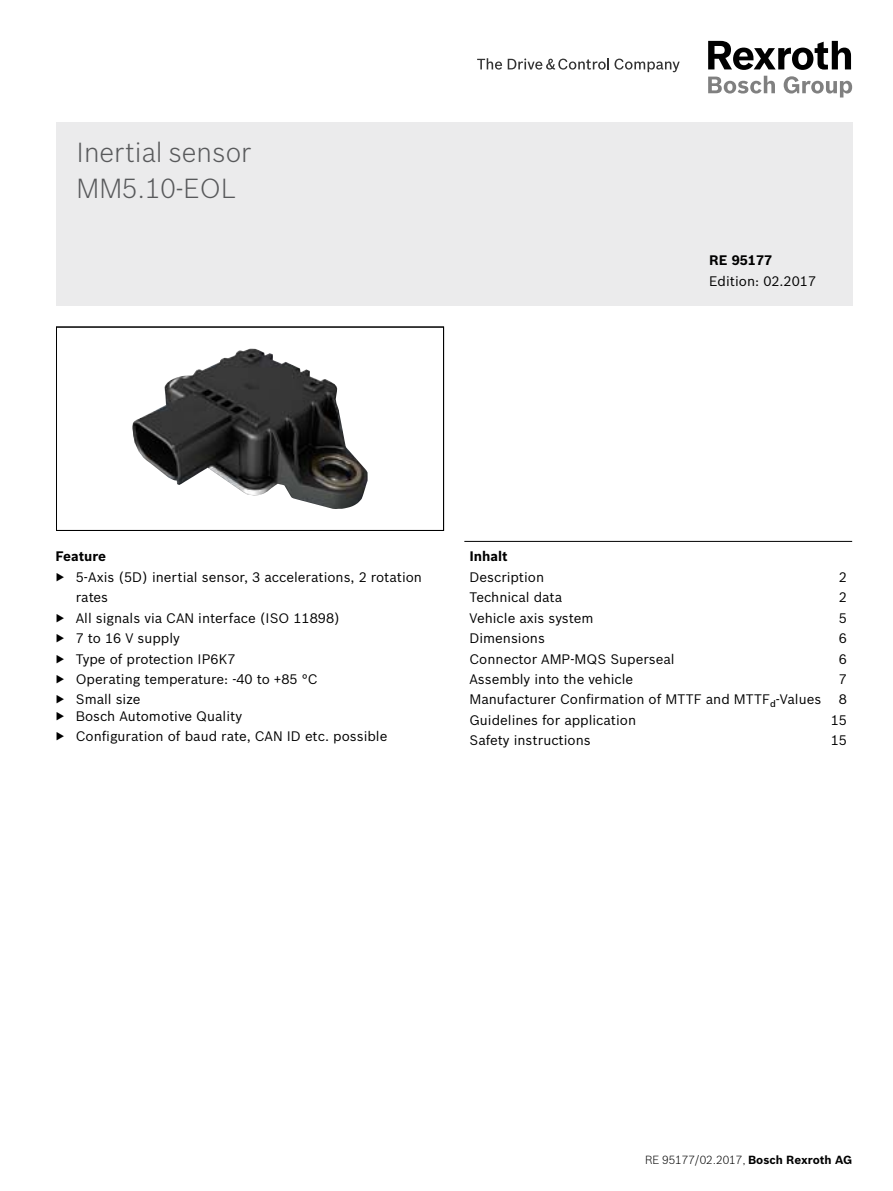
<style>
.page{position:relative;width:893px;height:1191px;background:#fff}
.page>*{position:absolute;margin:0;border:0;box-sizing:border-box;transform-origin:0 0}
.t1{font:300 27px/35.7px "Bosch Sans";color:#58595b}
.t2{font:13.5px/20.4px "Bosch Sans";color:#000}
.t3{font:700 13.5px "Bosch Sans";color:#000}
.t4{font:300 11.55px "Bosch Sans";color:#000}
.s1{font-weight:700}
</style>
<div class="page">
<svg style="left:508px;top:58px;width:172px;height:14px"></svg>
<svg style="left:477px;top:58px;width:25px;height:12px"></svg>
<svg style="left:708px;top:76px;width:67px;height:17px"></svg>
<svg style="left:784px;top:76px;width:68px;height:21px"></svg>
<svg style="left:708px;top:41px;width:143px;height:29px"></svg>
<img style="left:132px;top:348px;width:236px;height:161px">
<div style="left:56px;top:327px;width:388px;height:204px;border:1px solid #000"></div>
<div style="left:56px;top:122px;width:796px;height:184px;background:#ebebec"></div>
<hr style="left:464px;top:541px;width:388px;height:1px;background:#000">
<h1 class="t1" style="left:77px;top:136px;width:176px">Inertial sensor<br>MM5.10-EOL</h1>
<p class="t3" style="left:709px;top:254px;width:65px">RE 95177</p>
<p class="t2" style="left:709px;top:271px;width:108px">Edition: 02.2017</p>
<p class="t3" style="left:55px;top:550px;width:52px">Feature</p>
<p class="t2" style="left:55px;top:567px;width:368px">▶ 5-Axis (5D) inertial sensor, 3 accelerations, 2 rotation</p>
<p class="t2" style="left:76px;top:588px;width:34px">rates</p>
<p class="t2" style="left:55px;top:608px;width:286px">▶ All signals via CAN interface (ISO 11898)</p>
<p class="t2" style="left:55px;top:629px;width:126px">▶ 7 to 16 V supply</p>
<p class="t2" style="left:55px;top:649px;width:182px">▶ Type of protection IP6K7</p>
<p class="t2" style="left:55px;top:669px;width:264px">▶ Operating temperature: -40 to +85 °C</p>
<p class="t2" style="left:55px;top:690px;width:87px">▶ Small size</p>
<p class="t2" style="left:55px;top:706px;width:334px">▶ Bosch Automotive Quality<br>▶ Configuration of baud rate, CAN ID etc. possible</p>
<p class="t3" style="left:469px;top:550px;width:40px">Inhalt</p>
<p class="t2" style="left:469px;top:567px;width:76px">Description</p>
<p class="t2" style="left:839px;top:567px;width:10px">2</p>
<p class="t2" style="left:469px;top:588px;width:94px">Technical data</p>
<p class="t2" style="left:839px;top:588px;width:10px">2</p>
<p class="t2" style="left:469px;top:608px;width:126px">Vehicle axis system</p>
<p class="t2" style="left:839px;top:608px;width:10px">5</p>
<p class="t2" style="left:469px;top:629px;width:77px">Dimensions</p>
<p class="t2" style="left:839px;top:629px;width:10px">6</p>
<p class="t2" style="left:469px;top:649px;width:207px">Connector AMP-MQS Superseal</p>
<p class="t2" style="left:839px;top:649px;width:10px">6</p>
<p class="t2" style="left:469px;top:669px;width:165px">Assembly into the vehicle</p>
<p class="t2" style="left:839px;top:669px;width:10px">7</p>
<p class="t2" style="left:469px;top:690px;width:353px">Manufacturer Confirmation of MTTF and MTTF<sub>d</sub>-Values</p>
<p class="t2" style="left:839px;top:690px;width:10px">8</p>
<p class="t2" style="left:469px;top:710px;width:168px">Guidelines for application</p>
<p class="t2" style="left:831px;top:710px;width:18px">15</p>
<p class="t2" style="left:469px;top:731px;width:123px">Safety instructions</p>
<p class="t2" style="left:831px;top:731px;width:18px">15</p>
<p class="t4" style="left:645px;top:1154px;width:209px">RE 95177/02.2017, <span class="s1">Bosch Rexroth AG</span></p>
</div>
